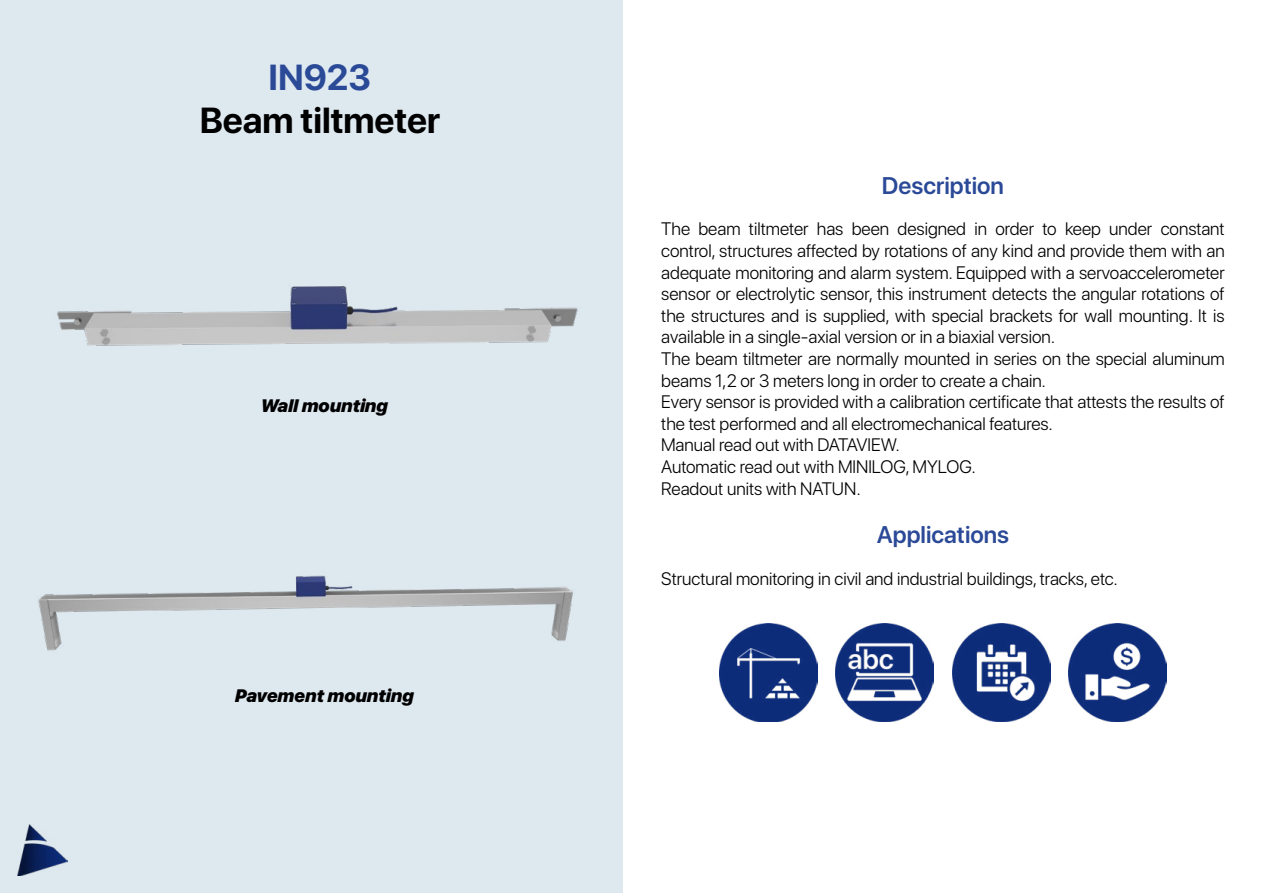
<style>
.page{position:relative;width:1263px;height:893px;background:#fff}
.page>*{position:absolute;margin:0;border:0;box-sizing:border-box;transform-origin:0 0}
.t1{font:700 36px "SF Pro Display";color:#000}
.t2{font:700 36px "SF Pro Display";color:#2a4997}
.t3{font:600 24px "SF Pro Display";color:#2a4997}
.t4{font:300 18px/21.6px "SF Pro Display";color:#000}
.t5{font:italic 900 18px "SF Pro Display";color:#000}
</style>
<div class="page">
<div style="left:0;top:0;width:623px;height:893px;background:#dee8ef"></div>
<img style="left:17px;top:286px;width:561px;height:590px">
<img style="left:952px;top:624px;width:98px;height:98px">
<img style="left:836px;top:624px;width:98px;height:98px">
<img style="left:1068px;top:624px;width:98px;height:98px">
<img style="left:719px;top:624px;width:98px;height:98px">
<h1 class="t2" style="left:269px;top:56px;width:104px">IN923</h1>
<h1 class="t1" style="left:200px;top:99px;width:242px">Beam tiltmeter</h1>
<p class="t5" style="left:261px;top:393px;width:129px">Wall mounting</p>
<p class="t5" style="left:235px;top:682px;width:180px">Pavement mounting</p>
<h2 class="t3" style="left:882px;top:168px;width:124px">Description</h2>
<p class="t4" style="left:661px;top:219px;width:565px">The beam tiltmeter has been designed in order to keep under constant control, structures affected by rotations of any kind and provide them with an adequate monitoring and alarm system. Equipped with a servoaccelerometer sensor or electrolytic sensor, this instrument detects the angular rotations of the structures and is supplied, with special brackets for wall mounting. It is available in a single-axial version or in a biaxial version.<br>The beam tiltmeter are normally mounted in series on the special aluminum beams 1,2 or 3 meters long in order to create a chain.<br>Every sensor is provided with a calibration certificate that attests the results of the test performed and all electromechanical features.<br>Manual read out with DATAVIEW.<br>Automatic read out with MINILOG, MYLOG.<br>Readout units with NATUN.</p>
<h2 class="t3" style="left:877px;top:518px;width:134px">Applications</h2>
<p class="t4" style="left:661px;top:568px;width:458px">Structural monitoring in civil and industrial buildings, tracks, etc.</p>
</div>
